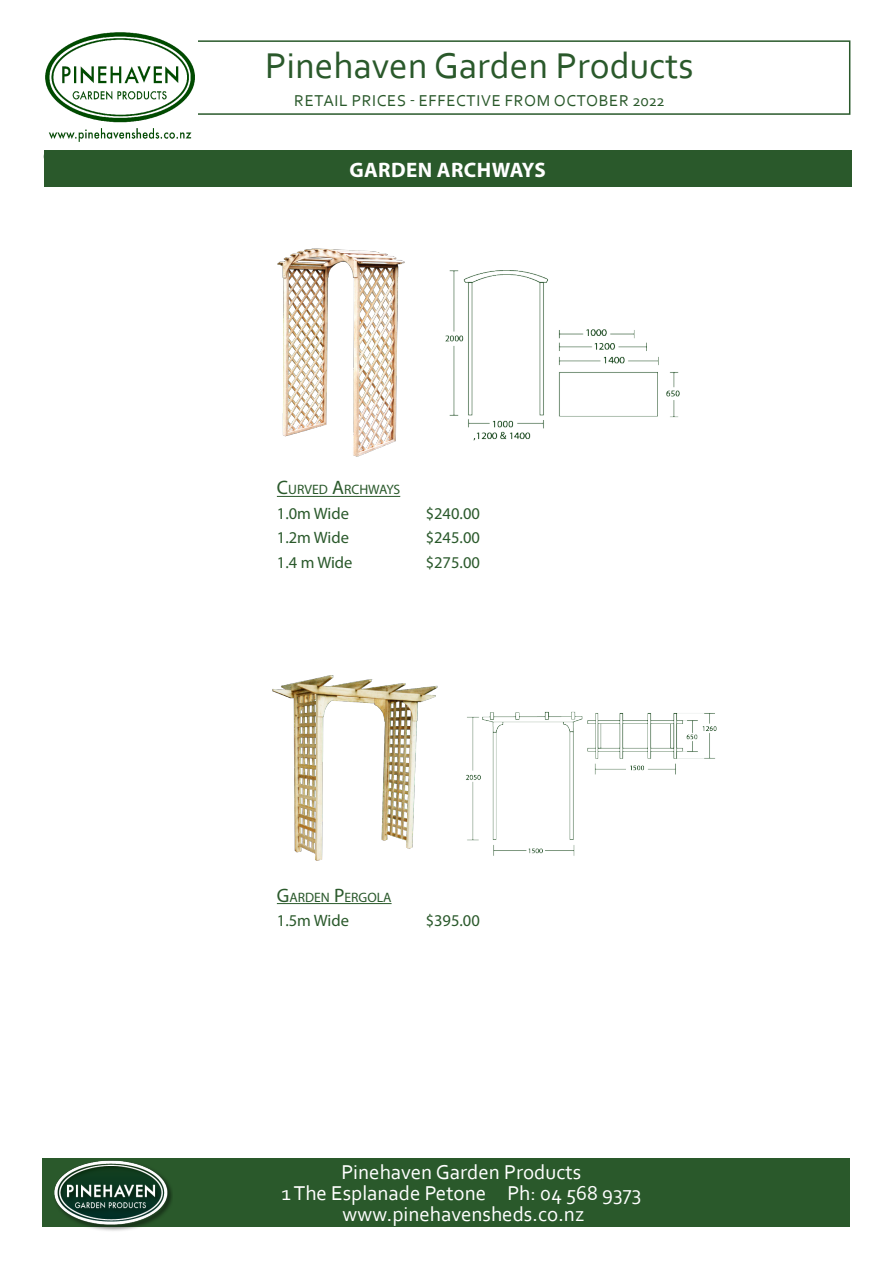
<style>
.page{position:relative;width:893px;height:1263px;background:#fff}
.page>*{position:absolute;margin:0;border:0;box-sizing:border-box;transform-origin:0 0}
.t1{font:37.5px "Corbel";color:#2a592b}
.t2{font:21px/21px "Corbel";color:#fff;text-align:center}
.H2_14_PT_Bold{font:700 21px "Myriad Pro";letter-spacing:.02em;color:#fff}
.Body_Item{font:16.5px "Myriad Pro";color:#2a592b}
.t3{font:16.5px "Corbel";letter-spacing:.04em;color:#2a592b}
.t4{font:13.65px "Myriad Pro";color:#2a592b}
.s1{font-size:19.5px}
</style>
<div class="page">
<div style="left:43px;top:40px;width:807px;height:75px;background:#fff;border:2px solid #2a592b"></div>
<div style="left:43px;top:1158px;width:807px;height:68px;background:#2a592b"></div>
<img style="left:52px;top:1160px;width:121px;height:71px">
<img style="left:43px;top:32px;width:154px;height:110px">
<div style="left:44px;top:151px;width:807px;height:36px;background:#2a592b"></div>
<hr style="left:277px;top:496px;width:123px;height:1px;background:#2a592b">
<img style="left:277px;top:248px;width:128px;height:209px">
<img style="left:446px;top:270px;width:233px;height:171px">
<hr style="left:277px;top:903px;width:115px;height:1px;background:#2a592b">
<img style="left:272px;top:675px;width:166px;height:186px">
<img style="left:466px;top:711px;width:251px;height:145px">
<h1 class="t1" style="left:265px;top:42px;width:430px">Pinehaven Garden Products</h1>
<p class="t3" style="left:294px;top:90px;width:372px">RETAIL PRICES - EFFECTIVE FROM OCTOBER 2022</p>
<p class="H2_14_PT_Bold" style="left:349px;top:156px;width:198px">GARDEN ARCHWAYS</p>
<p class="t4" style="left:277px;top:481px;width:125px"><span class="s1">C</span>URVED <span class="s1">A</span>RCHWAYS</p>
<p class="Body_Item" style="left:277px;top:503px;width:74px">1.0m Wide</p>
<p class="Body_Item" style="left:426px;top:503px;width:56px">$240.00</p>
<p class="Body_Item" style="left:277px;top:527px;width:74px">1.2m Wide</p>
<p class="Body_Item" style="left:426px;top:527px;width:56px">$245.00</p>
<p class="Body_Item" style="left:277px;top:552px;width:77px">1.4 m Wide</p>
<p class="Body_Item" style="left:426px;top:552px;width:56px">$275.00</p>
<p class="t4" style="left:277px;top:889px;width:116px"><span class="s1">G</span>ARDEN <span class="s1">P</span>ERGOLA</p>
<p class="Body_Item" style="left:277px;top:910px;width:74px">1.5m Wide</p>
<p class="Body_Item" style="left:426px;top:910px;width:56px">$395.00</p>
<p class="t2" style="left:281px;top:1161px;width:361px">Pinehaven Garden Products<br>1 The Esplanade Petone Ph: 04 568 9373 www.pinehavensheds.co.nz</p>
</div>
